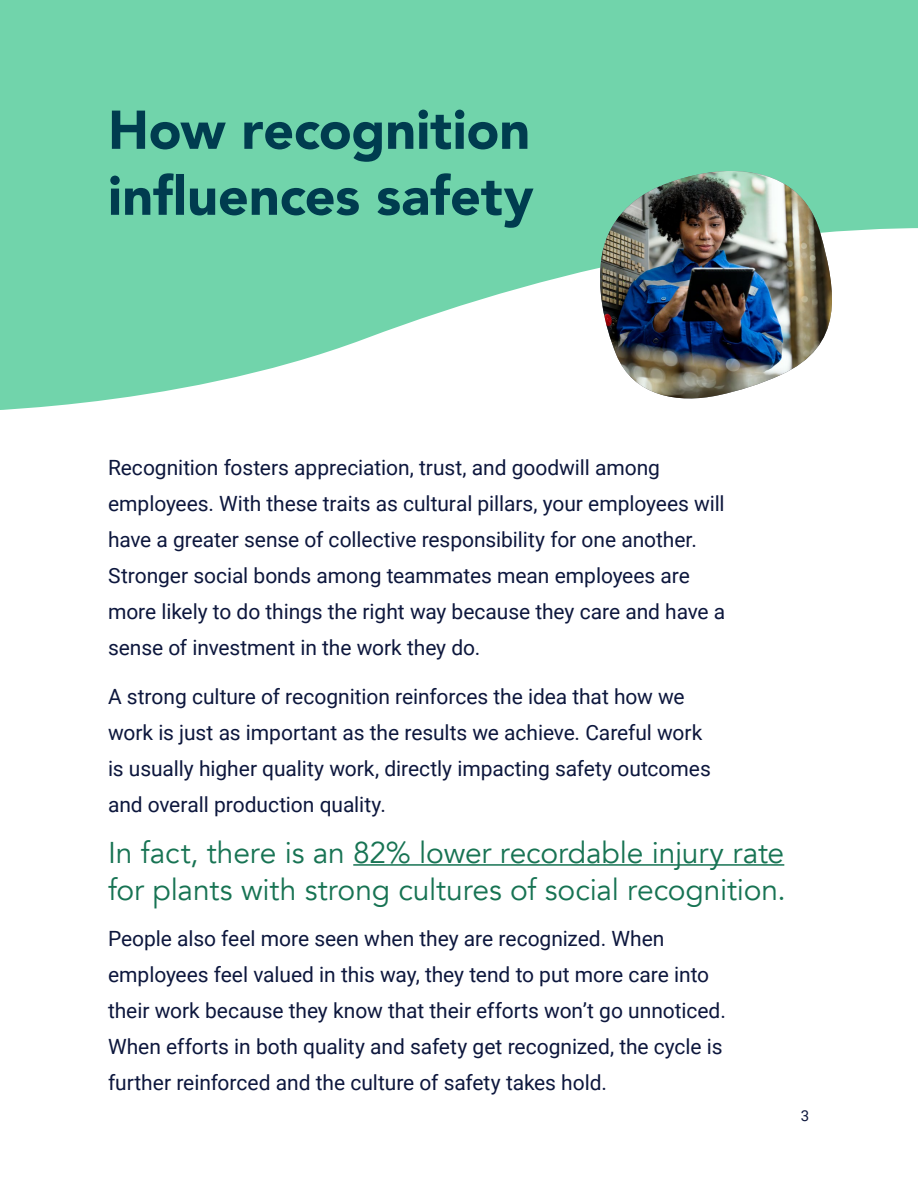
<style>
.page{position:relative;width:918px;height:1188px;background:#fff}
.page>*{position:absolute;margin:0;border:0;box-sizing:border-box;transform-origin:0 0}
.t1{font:900 54px/66px "Avenir LT Com";letter-spacing:-.005em;color:#003c4f}
.t2{font:30px/37.5px "Avenir LT Com";letter-spacing:-.005em;color:#177353}
.t3{font:21px/36px "Roboto";letter-spacing:-.005em;color:#0d173d}
.t4{font:15px "Roboto";color:#0d173d}
</style>
<div class="page">
<svg style="left:0;top:0;width:918px;height:410px;fill:#71d4ab"></svg>
<svg style="left:596px;top:160px;width:249px;height:244px;fill:#71d4ab"></svg>
<img style="left:598px;top:171px;width:236px;height:229px">
<hr style="left:353px;top:864px;width:431px;height:2px;background:#177353">
<h1 class="t1" style="left:108px;top:97px;width:427px">How recognition influences safety</h1>
<p class="t3" style="left:108px;top:449px;width:619px">Recognition fosters appreciation, trust, and goodwill among employees. With these traits as cultural pillars, your employees will have a greater sense of collective responsibility for one another.<br>Stronger social bonds among teammates mean employees are more likely to do things the right way because they care and have a sense of investment in the work they do.</p>
<p class="t3" style="left:108px;top:678px;width:604px">A strong culture of recognition reinforces the idea that how we work is just as important as the results we achieve. Careful work is usually higher quality work, directly impacting safety outcomes and overall production quality.</p>
<h2 class="t2" style="left:108px;top:834px;width:680px">In fact, there is an 82% lower recordable injury rate for plants with strong cultures of social recognition.</h2>
<p class="t3" style="left:108px;top:920px;width:619px">People also feel more seen when they are recognized. When employees feel valued in this way, they tend to put more care into their work because they know that their efforts won’t go unnoticed.<br>When efforts in both quality and safety get recognized, the cycle is further reinforced and the culture of safety takes hold.</p>
<p class="t4" style="left:801px;top:1105px;width:10px">3</p>
</div>
